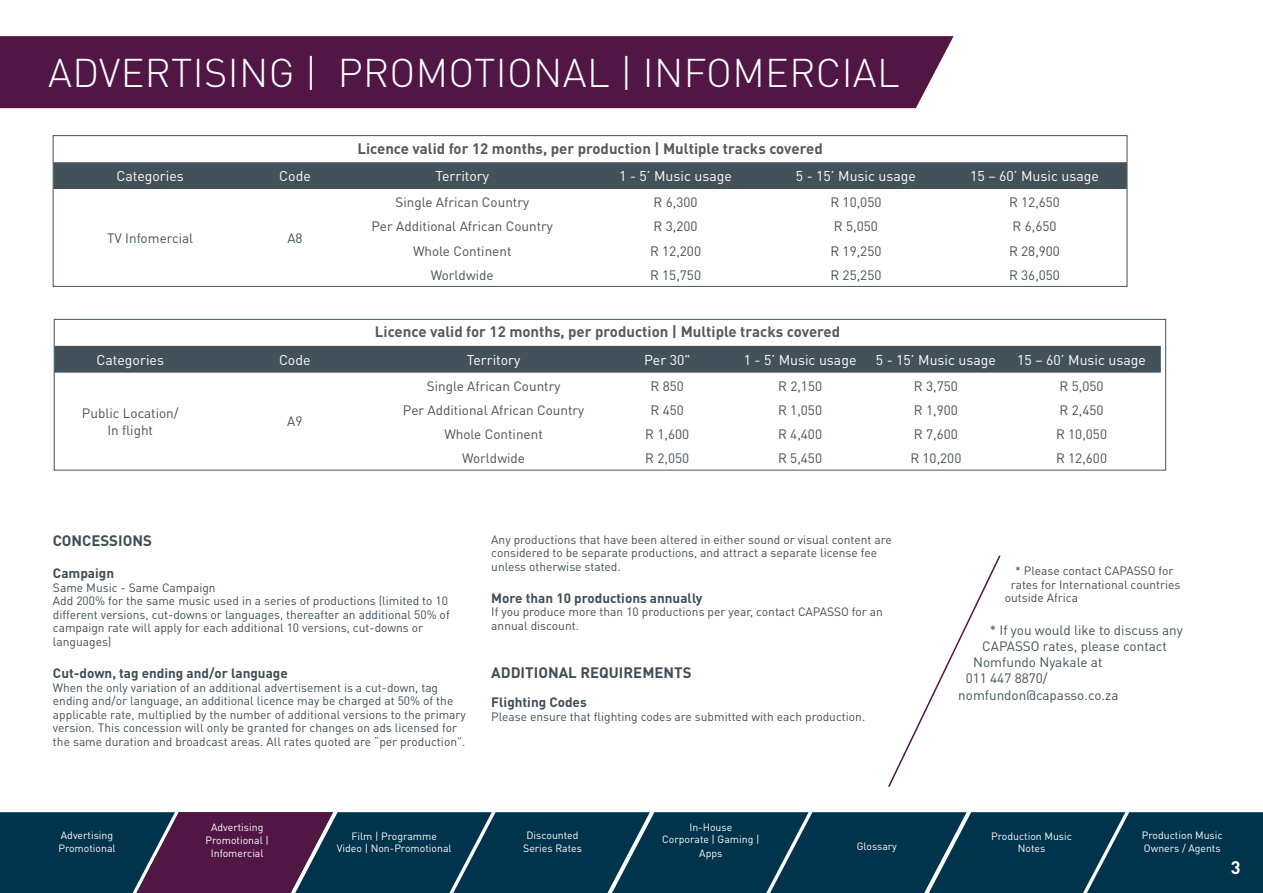
<style>
.page{position:relative;width:1263px;height:893px;background:#fff}
.page>*{position:absolute;margin:0;border:0;box-sizing:border-box;transform-origin:0 0}
.t1{font:300 39.6px "DIN Pro";letter-spacing:.01em;color:#fff}
.t2{font:700 18px "DIN Pro";color:#fff}
.t3{font:700 15px "DIN Pro";color:#58595b}
.t4{font:700 15px "DIN Pro";color:#3f4e56}
.t5{font:14.1px "DIN Pro";color:#fff}
.t6{font:13.5px/16.2px "DIN Pro";color:#43525a;text-align:center}
.t7{font:700 13.5px "DIN Pro";color:#3f4e56}
.t8{font:12px/13.5px "DIN Pro";color:#3f4e56}
.t9{font:10.5px/12.8px "DIN Pro";color:#fff;text-align:center}
</style>
<div class="page">
<div style="left:0;top:36px;width:954px;height:72px;background:#511644"></div>
<svg style="left:0;top:812px;width:1263px;height:81px;background:#113650"></svg>
<div style="left:55px;top:162px;width:1070px;height:27px;background:#43525a"></div>
<div style="left:53px;top:135px;width:1074px;height:152px;border:1px solid #43525a"></div>
<div style="left:56px;top:346px;width:1105px;height:27px;background:#43525a"></div>
<div style="left:54px;top:319px;width:1112px;height:151px;border:1px solid #43525a"></div>
<svg style="left:888px;top:555px;width:113px;height:232px"></svg>
<h1 class="t1" style="left:48px;top:46px;width:853px">ADVERTISING | PROMOTIONAL | INFOMERCIAL</h1>
<p class="t3" style="left:357px;top:138px;width:467px">Licence valid for 12 months, per production | Multiple tracks covered</p>
<p class="t5" style="left:116px;top:166px;width:69px">Categories</p>
<p class="t5" style="left:279px;top:166px;width:33px">Code</p>
<p class="t5" style="left:435px;top:166px;width:55px">Territory</p>
<p class="t5" style="left:619px;top:166px;width:114px">1 - 5’ Music usage</p>
<p class="t5" style="left:796px;top:166px;width:122px">5 - 15’ Music usage</p>
<p class="t5" style="left:970px;top:166px;width:130px">15 – 60’ Music usage</p>
<p class="t6" style="left:107px;top:229px;width:88px">TV Infomercial</p>
<p class="t6" style="left:287px;top:229px;width:17px">A8</p>
<p class="t6" style="left:395px;top:193px;width:135px">Single African Country</p>
<p class="t6" style="left:653px;top:193px;width:45px">R 6,300</p>
<p class="t6" style="left:830px;top:193px;width:53px">R 10,050</p>
<p class="t6" style="left:1009px;top:193px;width:53px">R 12,650</p>
<p class="t6" style="left:372px;top:218px;width:183px">Per Additional African Country</p>
<p class="t6" style="left:653px;top:218px;width:45px">R 3,200</p>
<p class="t6" style="left:834px;top:218px;width:45px">R 5,050</p>
<p class="t6" style="left:1012px;top:218px;width:45px">R 6,650</p>
<p class="t6" style="left:413px;top:242px;width:100px">Whole Continent</p>
<p class="t6" style="left:650px;top:242px;width:53px">R 12,200</p>
<p class="t6" style="left:830px;top:242px;width:53px">R 19,250</p>
<p class="t6" style="left:1009px;top:242px;width:53px">R 28,900</p>
<p class="t6" style="left:431px;top:266px;width:64px">Worldwide</p>
<p class="t6" style="left:650px;top:266px;width:53px">R 15,750</p>
<p class="t6" style="left:830px;top:266px;width:53px">R 25,250</p>
<p class="t6" style="left:1009px;top:266px;width:53px">R 36,050</p>
<p class="t3" style="left:375px;top:322px;width:467px">Licence valid for 12 months, per production | Multiple tracks covered</p>
<p class="t5" style="left:97px;top:350px;width:69px">Categories</p>
<p class="t5" style="left:279px;top:350px;width:33px">Code</p>
<p class="t5" style="left:467px;top:350px;width:55px">Territory</p>
<p class="t5" style="left:644px;top:350px;width:48px">Per 30"</p>
<p class="t5" style="left:744px;top:350px;width:114px">1 - 5’ Music usage</p>
<p class="t5" style="left:876px;top:350px;width:122px">5 - 15’ Music usage</p>
<p class="t5" style="left:1017px;top:350px;width:130px">15 – 60’ Music usage</p>
<p class="t6" style="left:82px;top:405px;width:98px">Public Location/<br>In flight</p>
<p class="t6" style="left:287px;top:413px;width:17px">A9</p>
<p class="t6" style="left:427px;top:377px;width:135px">Single African Country</p>
<p class="t6" style="left:651px;top:377px;width:35px">R 850</p>
<p class="t6" style="left:778px;top:377px;width:45px">R 2,150</p>
<p class="t6" style="left:914px;top:377px;width:45px">R 3,750</p>
<p class="t6" style="left:1059px;top:377px;width:45px">R 5,050</p>
<p class="t6" style="left:403px;top:401px;width:183px">Per Additional African Country</p>
<p class="t6" style="left:651px;top:401px;width:35px">R 450</p>
<p class="t6" style="left:778px;top:401px;width:45px">R 1,050</p>
<p class="t6" style="left:914px;top:401px;width:45px">R 1,900</p>
<p class="t6" style="left:1059px;top:401px;width:45px">R 2,450</p>
<p class="t6" style="left:444px;top:426px;width:100px">Whole Continent</p>
<p class="t6" style="left:645px;top:426px;width:45px">R 1,600</p>
<p class="t6" style="left:778px;top:426px;width:45px">R 4,400</p>
<p class="t6" style="left:914px;top:426px;width:45px">R 7,600</p>
<p class="t6" style="left:1056px;top:426px;width:53px">R 10,050</p>
<p class="t6" style="left:462px;top:450px;width:64px">Worldwide</p>
<p class="t6" style="left:645px;top:450px;width:45px">R 2,050</p>
<p class="t6" style="left:778px;top:450px;width:45px">R 5,450</p>
<p class="t6" style="left:910px;top:450px;width:53px">R 10,200</p>
<p class="t6" style="left:1056px;top:450px;width:53px">R 12,600</p>
<p class="t4" style="left:53px;top:530px;width:100px">CONCESSIONS</p>
<p class="t7" style="left:53px;top:564px;width:63px">Campaign</p>
<p class="t8" style="left:53px;top:580px;width:398px">Same Music - Same Campaign<br>Add 200% for the same music used in a series of productions (limited to 10 different versions, cut-downs or languages, thereafter an additional 50% of campaign rate will apply for each additional 10 versions, cut-downs or languages)</p>
<p class="t7" style="left:53px;top:664px;width:236px">Cut-down, tag ending and/or language</p>
<p class="t8" style="left:53px;top:680px;width:414px">When the only variation of an additional advertisement is a cut-down, tag ending and/or language, an additional licence may be charged at 50% of the applicable rate, multiplied by the number of additional versions to the primary version. This concession will only be granted for changes on ads licensed for the same duration and broadcast areas. All rates quoted are “per production”.</p>
<p class="t8" style="left:491px;top:532px;width:402px">Any productions that have been altered in either sound or visual content are considered to be separate productions, and attract a separate license fee unless otherwise stated.</p>
<p class="t7" style="left:491px;top:589px;width:213px">More than 10 productions annually</p>
<p class="t8" style="left:491px;top:605px;width:393px">If you produce more than 10 productions per year, contact CAPASSO for an annual discount.</p>
<p class="t4" style="left:491px;top:662px;width:202px">ADDITIONAL REQUIREMENTS</p>
<p class="t7" style="left:491px;top:693px;width:97px">Flighting Codes</p>
<p class="t8" style="left:491px;top:709px;width:375px">Please ensure that flighting codes are submitted with each production.</p>
<p class="t8" style="left:1015px;top:564px;width:160px">* Please contact CAPASSO for</p>
<p class="t8" style="left:1011px;top:577px;width:171px">rates for International countries</p>
<p class="t8" style="left:1005px;top:591px;width:75px">outside Africa</p>
<p class="t6" style="left:990px;top:621px;width:195px">* If you would like to discuss any</p>
<p class="t6" style="left:982px;top:637px;width:186px">CAPASSO rates, please contact</p>
<p class="t6" style="left:973px;top:654px;width:131px">Nomfundo Nyakale at</p>
<p class="t6" style="left:966px;top:670px;width:83px">011 447 8870/</p>
<p class="t6" style="left:958px;top:686px;width:162px">nomfundon@capasso.co.za</p>
<p class="t9" style="left:58px;top:828px;width:59px;text-align:left">Advertising<br>Promotional</p>
<p class="t9" style="left:206px;top:820px;width:65px;line-height:13.2px">Advertising<br>Promotional |<br>Infomercial</p>
<p class="t9" style="left:337px;top:829px;width:116px">Film | Programme<br>Video | Non-Promotional</p>
<p class="t9" style="left:523px;top:828px;width:60px">Discounted<br>Series Rates</p>
<p class="t9" style="left:662px;top:820px;width:99px;line-height:13.2px">In-House<br>Corporate | Gaming |<br>Apps</p>
<p class="t9" style="left:991px;top:829px;width:82px">Production Music<br>Notes</p>
<p class="t9" style="left:857px;top:839px;width:42px">Glossary</p>
<p class="t9" style="left:1142px;top:828px;width:82px;text-align:left">Production Music<br>Owners / Agents</p>
<h2 class="t2" style="left:1231px;top:855px;width:11px">3</h2>
</div>
